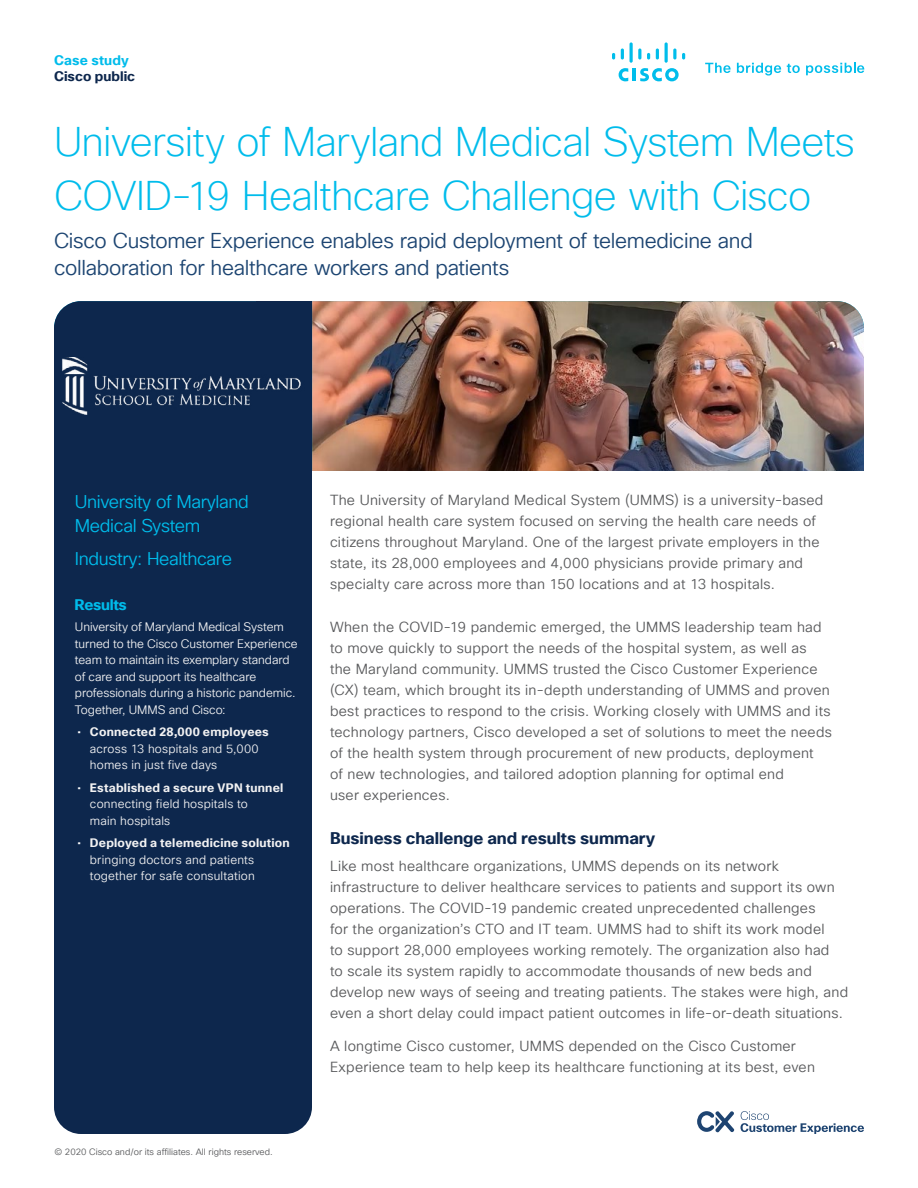
<style>
.page{position:relative;width:918px;height:1188px;background:#fff}
.page>*{position:absolute;margin:0;border:0;box-sizing:border-box;transform-origin:0 0}
.t1{font:200 40.5px/54px "Cisco Sans TT";letter-spacing:-.02em;color:#00bceb}
.t2{font:21px/27px "Cisco Sans TT Light";letter-spacing:-.015em;color:#1d4572}
.t3{font:18px/24px "Cisco Sans TT Light";letter-spacing:-.02em;color:#00bceb}
.t4{font:700 16.5px "Cisco Sans TT";color:#0d274d}
.t5{font:700 15px "Cisco Sans TT";letter-spacing:-.02em;color:#00bceb}
.t6{font:14.25px/21px "Cisco Sans TT Light";letter-spacing:.02em;color:#58595b}
.t7{font:700 13.5px "Cisco Sans TT";color:#0d274d}
.t8{font:700 13.5px "Cisco Sans TT";letter-spacing:.015em;color:#00bceb}
.t9{font:12px/16.5px "Cisco Sans TT Light";color:#f1f1f2}
.t10{font:700 12px "Cisco Sans TT";letter-spacing:.02em;color:#f1f1f2}
.t11{font:9px "Cisco Sans TT Light";color:#58595b}
.s1{font-weight:400;color:#fff}
</style>
<div class="page">
<svg style="left:619px;top:68px;width:60px;height:13px"></svg>
<svg style="left:612px;top:53px;width:3px;height:7px"></svg>
<svg style="left:621px;top:48px;width:3px;height:12px"></svg>
<hr style="left:630px;top:42px;width:3px;height:21px;background:#00bdeb;border-radius:2px">
<svg style="left:638px;top:48px;width:3px;height:12px"></svg>
<svg style="left:647px;top:53px;width:3px;height:7px"></svg>
<svg style="left:656px;top:48px;width:3px;height:12px"></svg>
<hr style="left:665px;top:42px;width:3px;height:21px;background:#00bdeb;border-radius:2px">
<svg style="left:673px;top:48px;width:3px;height:12px"></svg>
<svg style="left:682px;top:53px;width:3px;height:7px"></svg>
<svg style="left:705px;top:63px;width:26px;height:10px"></svg>
<svg style="left:737px;top:63px;width:44px;height:13px"></svg>
<svg style="left:787px;top:64px;width:13px;height:9px"></svg>
<svg style="left:806px;top:63px;width:58px;height:12px"></svg>
<img style="left:312px;top:301px;width:552px;height:170px">
<div style="left:54px;top:471px;width:258px;height:663px;background:#0d274d"></div>
<div style="left:54px;top:301px;width:258px;height:170px;background:#0d274d"></div>
<div style="left:256px;top:301px;width:56px;height:81px;background:#0d274d"></div>
<svg style="left:741px;top:1111px;width:123px;height:23px"></svg>
<svg style="left:697px;top:1111px;width:37px;height:22px"></svg>
<img style="left:55px;top:358px;width:252px;height:56px">
<p class="t8" style="left:54px;top:51px;width:77px">Case study</p>
<p class="t7" style="left:54px;top:67px;width:83px">Cisco public</p>
<h1 class="t1" style="left:54px;top:116px;width:803px">University of Maryland Medical System Meets<br>COVID-19 Healthcare Challenge with Cisco</h1>
<h2 class="t2" style="left:54px;top:227px;width:700px">Cisco Customer Experience enables rapid deployment of telemedicine and collaboration for healthcare workers and patients</h2>
<p class="t3" style="left:75px;top:490px;width:175px">University of Maryland<br>Medical System</p>
<p class="t3" style="left:75px;top:547px;width:159px">Industry: Healthcare</p>
<p class="t5" style="left:75px;top:595px;width:53px">Results</p>
<p class="t9" style="left:75px;top:619px;width:224px">University of Maryland Medical System turned to the Cisco Customer Experience team to maintain its exemplary standard of care and support its healthcare professionals during a historic pandemic.<br>Together, UMMS and Cisco:</p>
<p class="t10" style="left:77px;top:724px;width:193px"><span class="s1">•</span> Connected 28,000 employees</p>
<p class="t9" style="left:90px;top:741px;width:170px">across 13 hospitals and 5,000 homes in just five days</p>
<p class="t10" style="left:77px;top:779px;width:208px"><span class="s1">•</span> Established a secure VPN tunnel</p>
<p class="t9" style="left:90px;top:796px;width:159px">connecting field hospitals to main hospitals</p>
<p class="t10" style="left:77px;top:835px;width:214px"><span class="s1">•</span> Deployed a telemedicine solution</p>
<p class="t9" style="left:90px;top:852px;width:166px">bringing doctors and patients together for safe consultation</p>
<p class="t11" style="left:54px;top:1146px;width:220px">© 2020 Cisco and/or its affiliates. All rights reserved.</p>
<p class="t6" style="left:330px;top:490px;width:495px">The University of Maryland Medical System (UMMS) is a university-based regional health care system focused on serving the health care needs of citizens throughout Maryland. One of the largest private employers in the state, its 28,000 employees and 4,000 physicians provide primary and specialty care across more than 150 locations and at 13 hospitals.</p>
<p class="t6" style="left:330px;top:617px;width:503px">When the COVID-19 pandemic emerged, the UMMS leadership team had to move quickly to support the needs of the hospital system, as well as<br>the Maryland community. UMMS trusted the Cisco Customer Experience (CX) team, which brought its in-depth understanding of UMMS and proven best practices to respond to the crisis. Working closely with UMMS and its technology partners, Cisco developed a set of solutions to meet the needs of the health system through procurement of new products, deployment<br>of new technologies, and tailored adoption planning for optimal end<br>user experiences.</p>
<p class="t4" style="left:330px;top:827px;width:327px">Business challenge and results summary</p>
<p class="t6" style="left:330px;top:856px;width:520px">Like most healthcare organizations, UMMS depends on its network infrastructure to deliver healthcare services to patients and support its own operations. The COVID-19 pandemic created unprecedented challenges<br>for the organization’s CTO and IT team. UMMS had to shift its work model<br>to support 28,000 employees working remotely. The organization also had<br>to scale its system rapidly to accommodate thousands of new beds and develop new ways of seeing and treating patients. The stakes were high, and even a short delay could impact patient outcomes in life-or-death situations.</p>
<p class="t6" style="left:330px;top:1036px;width:487px">A longtime Cisco customer, UMMS depended on the Cisco Customer<br>Experience team to help keep its healthcare functioning at its best, even</p>
</div>
